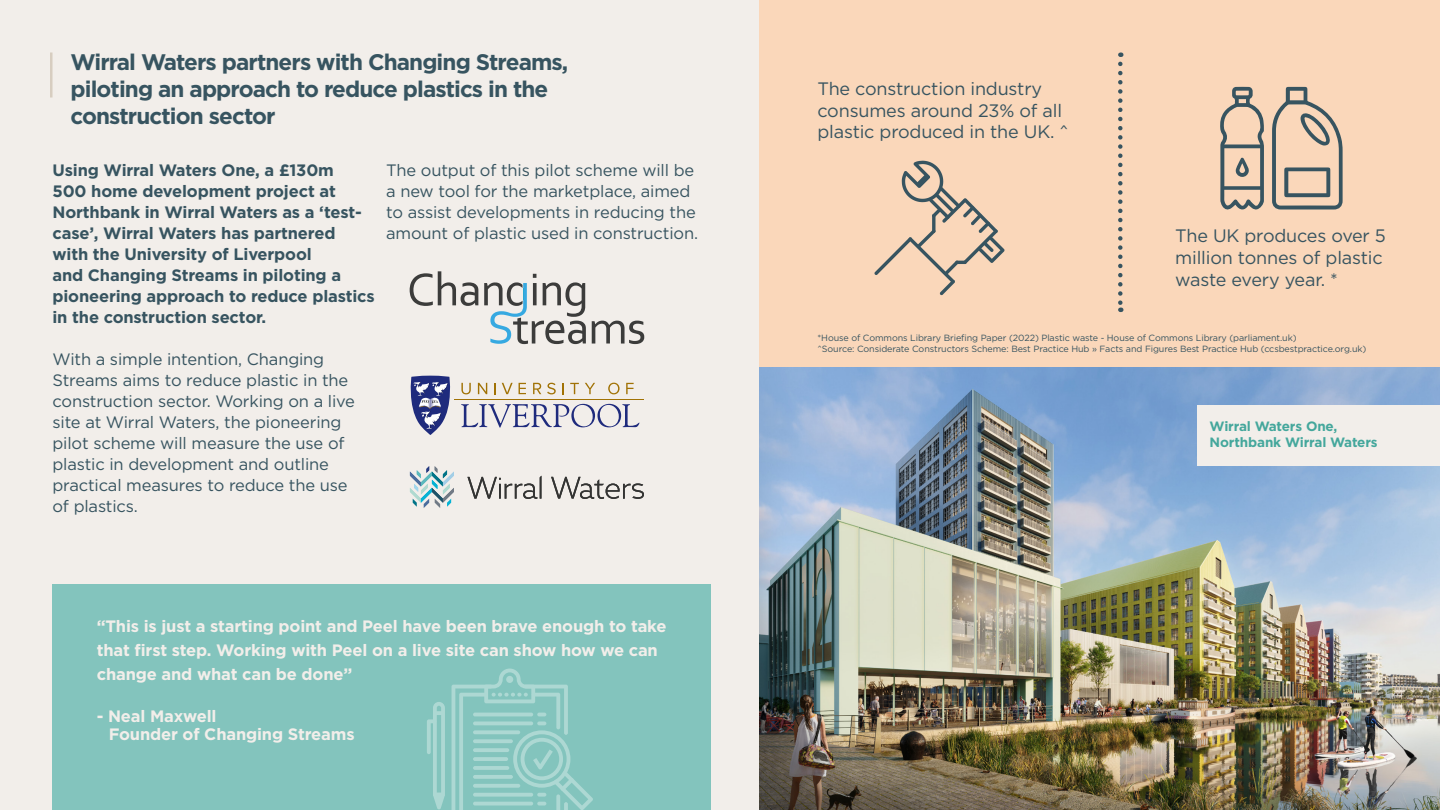
<style>
.page{position:relative;width:1440px;height:810px;background:#fff}
.page>*{position:absolute;margin:0;border:0;box-sizing:border-box;transform-origin:0 0}
.t1{font:700 22.5px/27px "Gotham";letter-spacing:-.04em;color:#375460}
.t2{font:18px/21.6px "Gotham";letter-spacing:-.01em;color:#375460}
.t3{font:16.5px/21px "Gotham";letter-spacing:-.01em;color:#375460}
.t4{font:700 16.5px/21px "Gotham";letter-spacing:-.01em;color:#375460}
.t5{font:700 16.5px/24px "Gotham";letter-spacing:-.01em;color:#f2eeea}
.t6{font:700 13.5px/16.2px "Gotham";letter-spacing:-.01em;color:#44a79c}
.t7{font:9px/10.8px "Gotham";letter-spacing:-.01em;color:#375460}
</style>
<div class="page">
<div style="left:759px;top:0;width:681px;height:374px;background:#fad7ba"></div>
<div style="left:0;top:0;width:759px;height:810px;background:#f2eeea"></div>
<hr style="left:50px;top:52px;width:2px;height:46px;background:#d7cdc0">
<div style="left:52px;top:584px;width:659px;height:226px;background:#83c4bd"></div>
<svg style="left:427px;top:702px;width:18px;height:107px"></svg>
<svg style="left:452px;top:669px;width:141px;height:141px"></svg>
<img style="left:759px;top:368px;width:681px;height:442px">
<div style="left:1197px;top:405px;width:243px;height:61px;background:#f2eeea"></div>
<svg style="left:410px;top:272px;width:68px;height:34px"></svg>
<svg style="left:592px;top:321px;width:52px;height:23px"></svg>
<svg style="left:484px;top:274px;width:102px;height:70px"></svg>
<svg style="left:410px;top:376px;width:41px;height:59px"></svg>
<hr style="left:454px;top:399px;width:190px;height:1px;background:#a17205">
<svg style="left:494px;top:383px;width:2px;height:11px"></svg>
<svg style="left:519px;top:383px;width:7px;height:11px"></svg>
<svg style="left:502px;top:383px;width:11px;height:11px"></svg>
<svg style="left:478px;top:383px;width:9px;height:11px"></svg>
<svg style="left:461px;top:383px;width:10px;height:11px"></svg>
<svg style="left:626px;top:383px;width:8px;height:11px"></svg>
<svg style="left:585px;top:383px;width:10px;height:11px"></svg>
<svg style="left:570px;top:383px;width:9px;height:11px"></svg>
<svg style="left:533px;top:383px;width:8px;height:11px"></svg>
<svg style="left:608px;top:383px;width:12px;height:11px"></svg>
<svg style="left:562px;top:383px;width:2px;height:11px"></svg>
<svg style="left:547px;top:383px;width:9px;height:11px"></svg>
<svg style="left:461px;top:403px;width:178px;height:25px"></svg>
<svg style="left:467px;top:476px;width:177px;height:23px"></svg>
<svg style="left:410px;top:466px;width:44px;height:42px"></svg>
<svg style="left:1118px;top:64px;width:5px;height:248px"></svg>
<svg style="left:874px;top:161px;width:131px;height:134px"></svg>
<svg style="left:1220px;top:87px;width:44px;height:123px"></svg>
<svg style="left:1272px;top:87px;width:71px;height:123px"></svg>
<h1 class="t1" style="left:70px;top:49px;width:499px">Wirral Waters partners with Changing Streams, piloting an approach to reduce plastics in the construction sector</h1>
<p class="t4" style="left:52px;top:160px;width:324px">Using Wirral Waters One, a £130m<br>500 home development project at Northbank in Wirral Waters as a ‘test&shy;case’, Wirral Waters has partnered with the University of Liverpool<br>and Changing Streams in piloting a pioneering approach to reduce plastics in the construction sector.</p>
<p class="t3" style="left:52px;top:348px;width:304px">With a simple intention, Changing Streams aims to reduce plastic in the construction sector. Working on a live site at Wirral Waters, the pioneering pilot scheme will measure the use of plastic in development and outline practical measures to reduce the use of plastics.</p>
<p class="t3" style="left:386px;top:159px;width:313px">The output of this pilot scheme will be a new tool for the marketplace, aimed to assist developments in reducing the amount of plastic used in construction.</p>
<p class="t5" style="left:97px;top:614px;width:571px">“This is just a starting point and Peel have been brave enough to take that first step. Working with Peel on a live site can show how we can change and what can be done”</p>
<p class="t5" style="left:109px;top:707px;width:247px;line-height:18px;text-indent:-12px">- Neal Maxwell<br>Founder of Changing Streams</p>
<p class="t2" style="left:818px;top:77px;width:253px">The construction industry consumes around 23% of all plastic produced in the UK. ^</p>
<p class="t2" style="left:1175px;top:225px;width:212px">The UK produces over 5 million tonnes of plastic waste every year. *</p>
<p class="t7" style="left:818px;top:332px;width:550px">*House of Commons Library Briefing Paper (2022) Plastic waste - House of Commons Library (parliament.uk)<br>^Source: Considerate Constructors Scheme: Best Practice Hub » Facts and Figures Best Practice Hub (ccsbestpractice.org.uk)</p>
<p class="t6" style="left:1210px;top:418px;width:170px">Wirral Waters One,<br>Northbank Wirral Waters</p>
</div>
